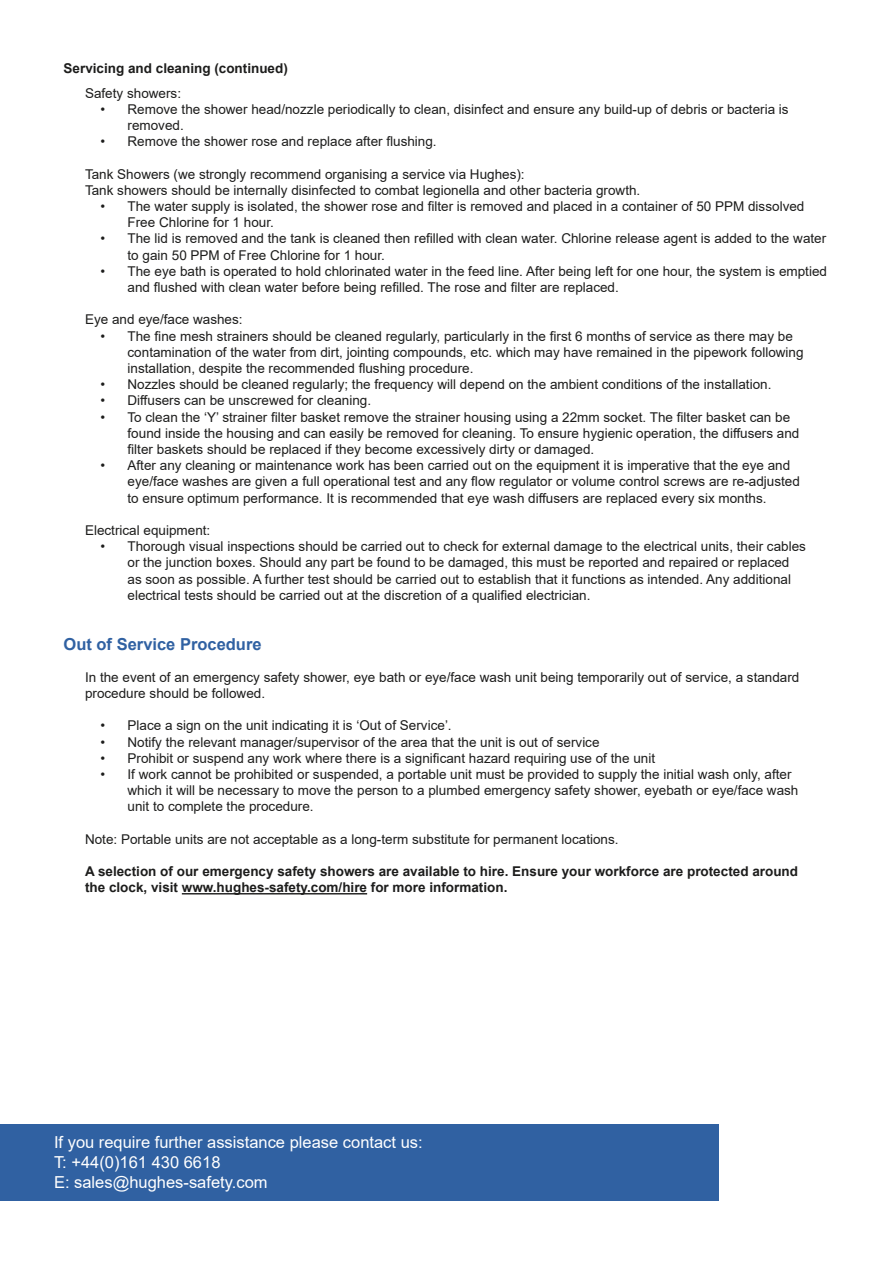
<style>
.page{position:relative;width:893px;height:1263px;background:#fff}
.page>*{position:absolute;margin:0;border:0;box-sizing:border-box;transform-origin:0 0}
.t1{font:16.5px "Arial";color:#fff}
.t2{font:700 16.5px "Arial";color:#3061a2}
.t3{font:13.5px/16.2px "Arial";color:#1d1d1c}
.t4{font:700 13.5px/16.2px "Arial";color:#1d1d1c}
</style>
<div class="page">
<hr style="left:182px;top:893px;width:185px;height:1px;background:#1d1d1c">
<div style="left:0;top:1124px;width:719px;height:76px;background:#3061a2"></div>
<p class="t4" style="left:64px;top:61px;width:226px">Servicing and cleaning (continued)</p>
<p class="t3" style="left:85px;top:85px;width:98px">Safety showers:</p>
<p class="t3" style="left:128px;top:101px;width:663px;text-indent:-27px">• Remove the shower head/nozzle periodically to clean, disinfect and ensure any build-up of debris or bacteria is removed.</p>
<p class="t3" style="left:101px;top:133px;width:338px">• Remove the shower rose and replace after flushing.</p>
<p class="t3" style="left:85px;top:166px;width:441px">Tank Showers (we strongly recommend organising a service via Hughes):</p>
<p class="t3" style="left:85px;top:182px;width:557px">Tank showers should be internally disinfected to combat legionella and other bacteria growth.</p>
<p class="t3" style="left:128px;top:198px;width:678px;text-indent:-27px">• The water supply is isolated, the shower rose and filter is removed and placed in a container of 50 PPM dissolved<br>Free Chlorine for 1 hour.</p>
<p class="t3" style="left:128px;top:230px;width:700px;text-indent:-27px">• The lid is removed and the tank is cleaned then refilled with clean water. Chlorine release agent is added to the water to gain 50 PPM of Free Chlorine for 1 hour.</p>
<p class="t3" style="left:128px;top:263px;width:701px;text-indent:-27px">• The eye bath is operated to hold chlorinated water in the feed line. After being left for one hour, the system is emptied and flushed with clean water before being refilled. The rose and filter are replaced.</p>
<p class="t3" style="left:85px;top:311px;width:159px">Eye and eye/face washes:</p>
<p class="t3" style="left:128px;top:328px;width:678px;text-indent:-27px">• The fine mesh strainers should be cleaned regularly, particularly in the first 6 months of service as there may be contamination of the water from dirt, jointing compounds, etc. which may have remained in the pipework following installation, despite the recommended flushing procedure.</p>
<p class="t3" style="left:101px;top:376px;width:672px">• Nozzles should be cleaned regularly; the frequency will depend on the ambient conditions of the installation.</p>
<p class="t3" style="left:101px;top:392px;width:272px">• Diffusers can be unscrewed for cleaning.</p>
<p class="t3" style="left:128px;top:409px;width:673px;text-indent:-27px">• To clean the ‘Y’ strainer filter basket remove the strainer housing using a 22mm socket. The filter basket can be found inside the housing and can easily be removed for cleaning. To ensure hygienic operation, the diffusers and filter baskets should be replaced if they become excessively dirty or damaged.</p>
<p class="t3" style="left:128px;top:457px;width:674px;text-indent:-27px">• After any cleaning or maintenance work has been carried out on the equipment it is imperative that the eye and eye/face washes are given a full operational test and any flow regulator or volume control screws are re-adjusted to ensure optimum performance. It is recommended that eye wash diffusers are replaced every six months.</p>
<p class="t3" style="left:85px;top:522px;width:127px">Electrical equipment:</p>
<p class="t3" style="left:128px;top:538px;width:680px;text-indent:-27px">• Thorough visual inspections should be carried out to check for external damage to the electrical units, their cables or the junction boxes. Should any part be found to be damaged, this must be reported and repaired or replaced as soon as possible. A further test should be carried out to establish that it functions as intended. Any additional electrical tests should be carried out at the discretion of a qualified electrician.</p>
<p class="t2" style="left:64px;top:632px;width:200px">Out of Service Procedure</p>
<p class="t3" style="left:85px;top:669px;width:716px">In the event of an emergency safety shower, eye bath or eye/face wash unit being temporarily out of service, a standard procedure should be followed.</p>
<p class="t3" style="left:101px;top:717px;width:353px">• Place a sign on the unit indicating it is ‘Out of Service’.</p>
<p class="t3" style="left:101px;top:734px;width:500px">• Notify the relevant manager/supervisor of the area that the unit is out of service</p>
<p class="t3" style="left:101px;top:750px;width:556px">• Prohibit or suspend any work where there is a significant hazard requiring use of the unit</p>
<p class="t3" style="left:128px;top:766px;width:672px;text-indent:-27px">• If work cannot be prohibited or suspended, a portable unit must be provided to supply the initial wash only, after which it will be necessary to move the person to a plumbed emergency safety shower, eyebath or eye/face wash unit to complete the procedure.</p>
<p class="t3" style="left:85px;top:831px;width:535px">Note: Portable units are not acceptable as a long-term substitute for permanent locations.</p>
<p class="t4" style="left:85px;top:863px;width:714px">A selection of our emergency safety showers are available to hire. Ensure your workforce are protected around the clock, visit www.hughes-safety.com/hire for more information.</p>
<p class="t1" style="left:54px;top:1131px;width:370px">If you require further assistance please contact us:</p>
<p class="t1" style="left:54px;top:1151px;width:168px">T: +44(0)161 430 6618</p>
<p class="t1" style="left:54px;top:1170px;width:215px">E: sales@hughes-safety.com</p>
</div>
